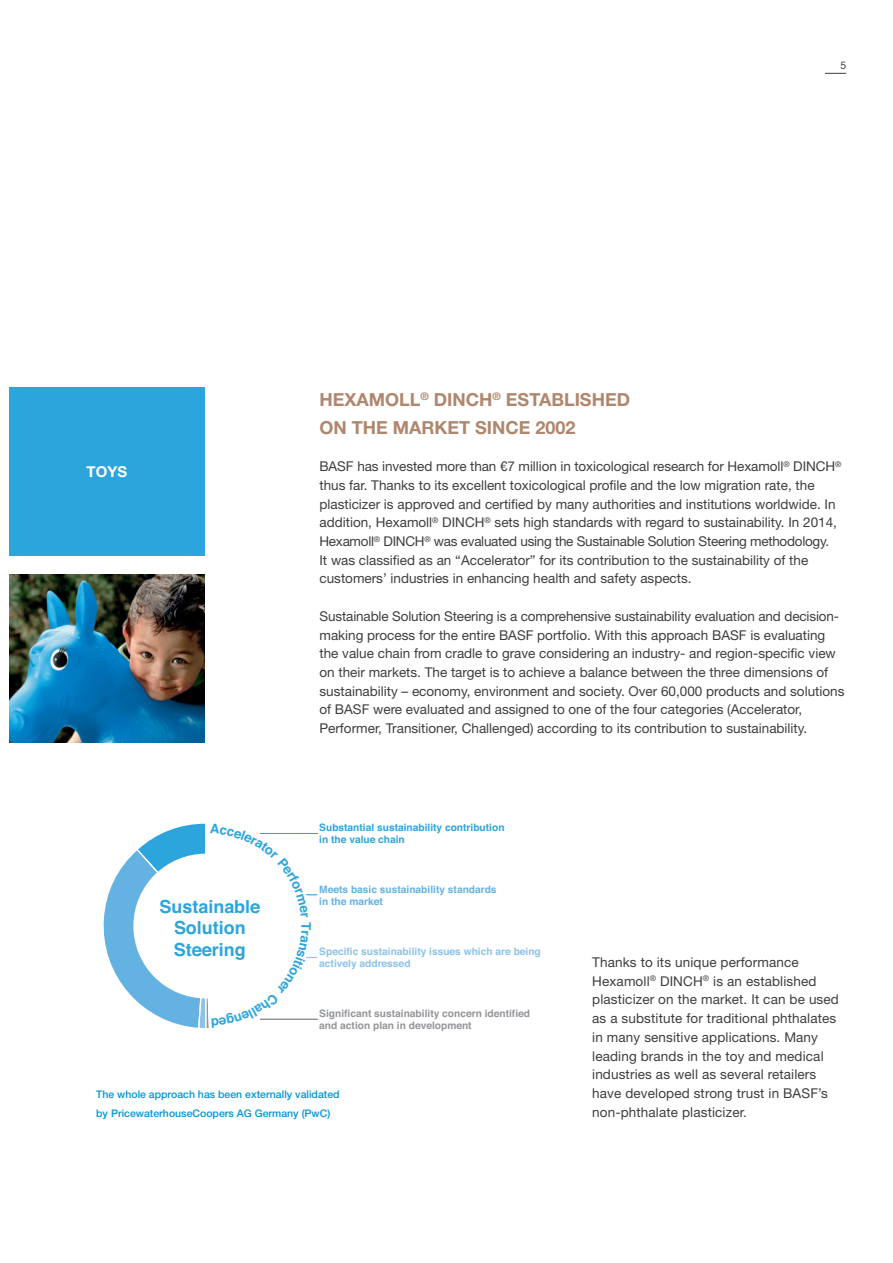
<style>
.page{position:relative;width:893px;height:1263px;background:#fff}
.page>*{position:absolute;margin:0;border:0;box-sizing:border-box;transform-origin:0 0}
.t1{font:700 18px/28px "Helvetica Neue LT Std";color:#b0866c}
.t2{font:700 18px/21.5px "Helvetica";color:#2ca4dc;text-align:center}
.t3{font:700 15px "Helvetica Neue LT Std";color:#fff}
.t4{font:13.5px/18.8px "Helvetica Neue LT Std";color:#3e3e3f}
.t5{font:500 10.5px/18.8px "Helvetica Neue LT Std";color:#0195d7}
.t6{font:10.5px "Helvetica Neue LT Std";color:#3e3e3f}
.t7{font:700 10.2px/12.3px "Helvetica";color:#939598}
.t8{font:700 10.2px/12.3px "Helvetica";color:#8dc2e9}
.t9{font:700 10.2px/12.3px "Helvetica";color:#2ca4dc}
.t10{font:700 10.2px/12.3px "Helvetica";color:#64b2e2}
.s1{font-family:"Helvetica World"}
</style>
<div class="page">
<svg style="left:825px;top:73px;width:21px;height:1px"></svg>
<img style="left:9px;top:574px;width:196px;height:168px">
<div style="left:9px;top:387px;width:196px;height:168px;background:#2ca4dc"></div>
<svg style="left:103px;top:823px;width:214px;height:205px"></svg>
<p class="t3" style="left:87px;top:462px;width:42px">TOYS</p>
<p class="t6" style="left:840px;top:59px;width:7px">5</p>
<h1 class="t1" style="left:319px;top:385px;width:312px">HEXAMOLL<sup>®</sup> DINCH<sup>®</sup> ESTABLISHED<br>ON THE MARKET SINCE 2002</h1>
<p class="t4" style="left:319px;top:457px;width:523px">BASF has invested more than <span class="s1">€</span>7 million in toxicological research for Hexamoll<sup>®</sup> DINCH<sup>® </sup>thus far. Thanks to its excellent toxicological profile and the low migration rate, the plasticizer is approved and certified by many authorities and institutions worldwide. In addition, Hexamoll<sup>®</sup> DINCH<sup>®</sup> sets high standards with regard to sustainability. In 2014, Hexamoll<sup>®</sup> DINCH<sup>®</sup> was evaluated using the Sustainable Solution Steering methodology.<br>It was classified as an “Accelerator” for its contribution to the sustainability of the customers’ industries in enhancing health and safety aspects.</p>
<p class="t4" style="left:319px;top:606px;width:526px">Sustainable Solution Steering is a comprehensive sustainability evaluation and decision&shy;making process for the entire BASF portfolio. With this approach BASF is evaluating the value chain from cradle to grave considering an industry- and region-specific view on their markets. The target is to achieve a balance between the three dimensions of sustainability – economy, environment and society. Over 60,000 products and solutions of BASF were evaluated and assigned to one of the four categories (Accelerator, Performer, Transitioner, Challenged) according to its contribution to sustainability.</p>
<p class="t9" style="left:319px;top:821px;width:187px">Substantial sustainability contribution in the value chain</p>
<h1 class="t2" style="left:160px;top:896px;width:102px">Sustainable<br>Solution<br>Steering</h1>
<p class="t10" style="left:319px;top:883px;width:179px">Meets basic sustainability standards in the market</p>
<p class="t8" style="left:319px;top:945px;width:223px">Specific sustainability issues which are being actively addressed</p>
<p class="t7" style="left:319px;top:1007px;width:212px">Significant sustainability concern identified and action plan in development</p>
<p class="t5" style="left:96px;top:1085px;width:245px">The whole approach has been externally validated by PricewaterhouseCoopers AG Germany (PwC)</p>
<p class="t4" style="left:592px;top:953px;width:248px">Thanks to its unique performance Hexamoll<sup>®</sup> DINCH<sup>®</sup> is an established plasticizer on the market. It can be used as a substitute for traditional phthalates in many sensitive applications. Many leading brands in the toy and medical industries as well as several retailers have developed strong trust in BASF’s non-phthalate plasticizer.</p>
</div>
